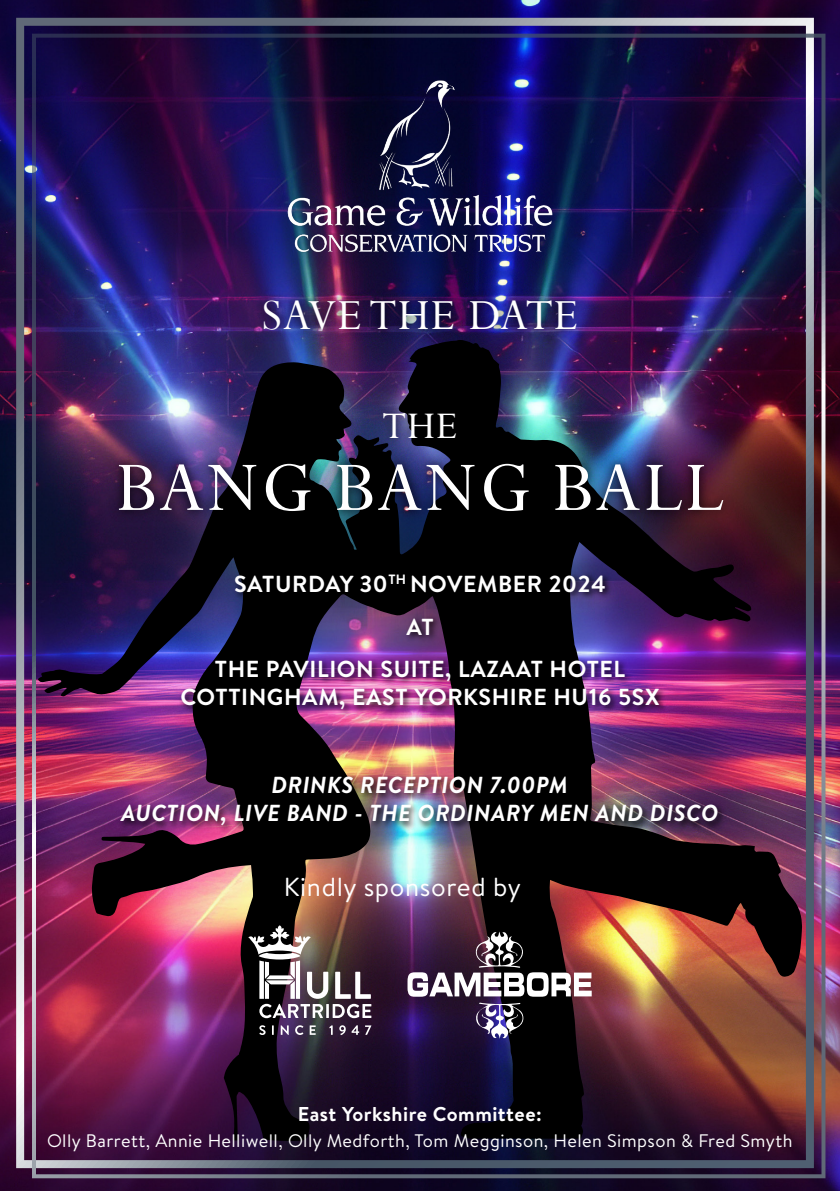
<style>
.page{position:relative;width:840px;height:1191px;background:#fff}
.page>*{position:absolute;margin:0;border:0;box-sizing:border-box;transform-origin:0 0}
.t1{font:78.4px "Perpetua";letter-spacing:.025em;color:#fff}
.t2{font:48px "Perpetua";letter-spacing:.025em;color:#fff}
.t3{font:42px "Perpetua";color:#fff}
.t4{font:26.2px "Brandon Text";letter-spacing:.025em;color:#fff}
.t5{font:700 23.2px/42.6px "Brandon Text";letter-spacing:.025em;color:#fff;text-align:center}
.t6{font:italic 700 23.2px/28px "Brandon Text";letter-spacing:.025em;color:#fff;text-align:center}
.t7{font:700 20px "Brandon Text";letter-spacing:.025em;color:#fff}
.t8{font:18.2px "Brandon Text";letter-spacing:.025em;color:#fff}
</style>
<div class="page">
<img style="left:0;top:0;width:839px;height:1191px">
<img style="left:16px;top:18px;width:797px;height:1150px">
<img style="left:32px;top:34px;width:793px;height:1144px">
<img style="left:265px;top:62px;width:309px;height:208px">
<h2 class="t2" style="left:261px;top:285px;width:318px">SAVE THE DATE</h2>
<h3 class="t3" style="left:382px;top:399px;width:77px">THE</h3>
<h1 class="t1" style="left:116px;top:438px;width:608px">BANG BANG BALL</h1>
<p class="t5" style="left:215px;top:562px;width:411px">SATURDAY 30<sup>TH</sup> NOVEMBER 2024<br>AT<br>THE PAVILION SUITE, LAZAAT HOTEL</p>
<p class="t5" style="left:180px;top:675px;width:480px">COTTINGHAM, EAST YORKSHIRE HU16 5SX</p>
<p class="t6" style="left:121px;top:770px;width:598px">DRINKS RECEPTION 7.00PM<br>AUCTION, LIVE BAND - THE ORDINARY MEN AND DISCO</p>
<p class="t4" style="left:284px;top:869px;width:238px">Kindly sponsored by</p>
<p class="t7" style="left:297px;top:1100px;width:245px">East Yorkshire Committee:</p>
<p class="t8" style="left:47px;top:1128px;width:746px">Olly Barrett, Annie Helliwell, Olly Medforth, Tom Megginson, Helen Simpson &amp; Fred Smyth</p>
</div>
